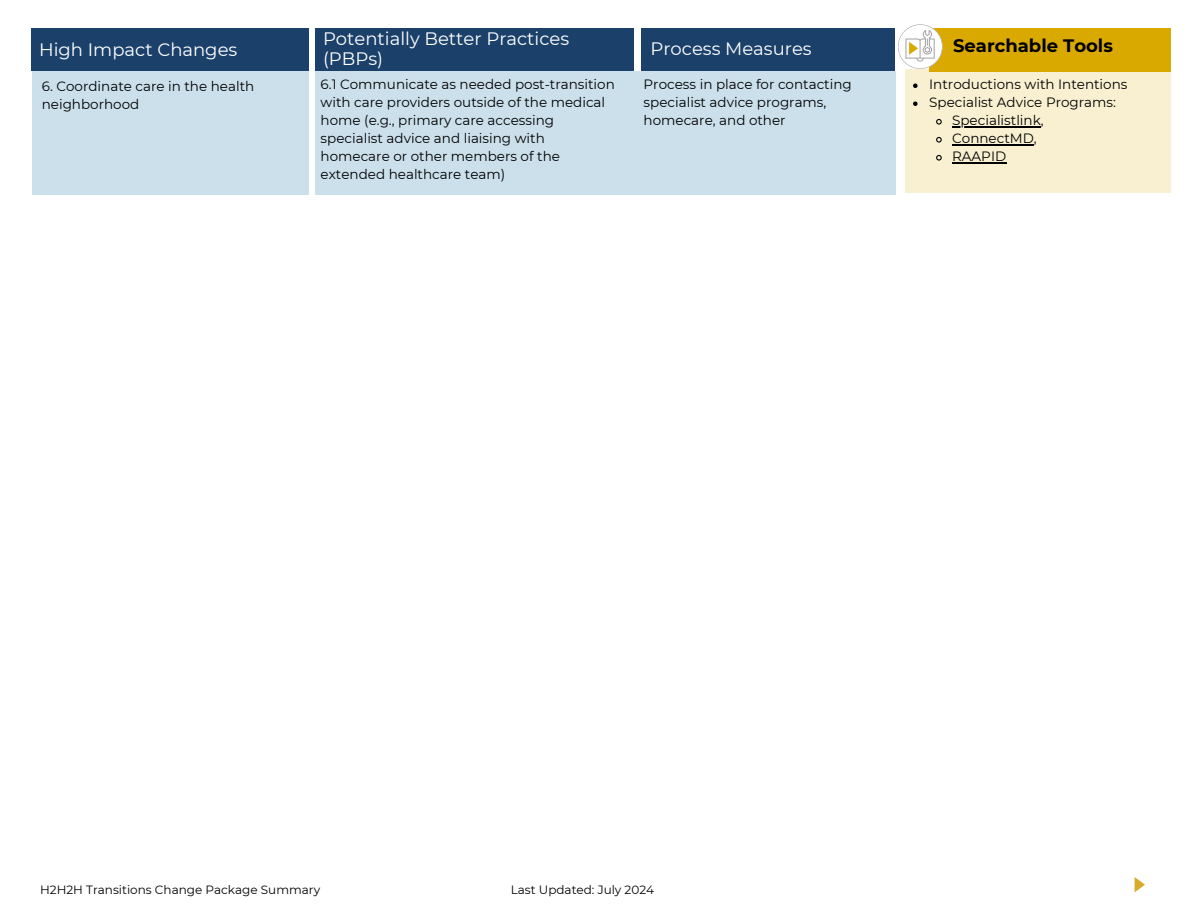
<style>
.page{position:relative;width:1188px;height:918px;background:#fff}
.page>*{position:absolute;margin:0;border:0;box-sizing:border-box;transform-origin:0 0}
.t1{font:18px/20.2px "Montserrat";color:#fff}
.t2{font:700 18px "Montserrat";color:#000}
.t3{font:13.5px/18px "Montserrat";color:#000}
.t4{font:12px "Montserrat";color:#000}
.s1{font-weight:400;color:#fff}
</style>
<div class="page">
<div style="left:31px;top:29px;width:277px;height:42px;background:#1b416b"></div>
<div style="left:315px;top:29px;width:318px;height:42px;background:#1b416b"></div>
<div style="left:641px;top:29px;width:254px;height:42px;background:#1b416b"></div>
<div style="left:905px;top:69px;width:265px;height:123px;background:#f8f0d1"></div>
<div style="left:32px;top:71px;width:276px;height:124px;background:#cce0ec"></div>
<div style="left:315px;top:71px;width:580px;height:124px;background:#cce0ec"></div>
<svg style="left:913px;top:83px;width:5px;height:5px"></svg>
<svg style="left:913px;top:101px;width:5px;height:5px"></svg>
<svg style="left:936px;top:119px;width:6px;height:6px"></svg>
<hr style="left:952px;top:126px;width:89px;height:1px;background:#000">
<svg style="left:936px;top:137px;width:6px;height:6px"></svg>
<hr style="left:952px;top:144px;width:82px;height:1px;background:#000">
<svg style="left:936px;top:155px;width:6px;height:6px"></svg>
<hr style="left:952px;top:162px;width:54px;height:1px;background:#000">
<svg style="left:1135px;top:877px;width:10px;height:15px"></svg>
<div style="left:929px;top:28px;width:241px;height:43px;background:#daa900"></div>
<svg style="left:898px;top:24px;width:45px;height:45px"></svg>
<div style="left:898px;top:24px;width:45px;height:45px;border:1px solid #a6a6a6;border-radius:50%"></div>
<svg style="left:905px;top:30px;width:29px;height:31px"></svg>
<h2 class="t1" style="left:39px;top:40px;width:200px">High Impact Changes</h2>
<h3 class="t1" style="left:323px;top:29px;width:248px">Potentially Better Practices (PBPs)</h3>
<h2 class="t1" style="left:651px;top:39px;width:163px">Process Measures</h2>
<p class="t2" style="left:907px;top:34px;width:207px"><span class="s1">Tools</span>Searchable Tools</p>
<p class="t3" style="left:42px;top:78px;width:214px">6. Coordinate care in the health neighborhood</p>
<p class="t3" style="left:644px;top:75px;width:210px">Process in place for contacting specialist advice programs, homecare, and other</p>
<h3 class="t3" style="left:321px;top:75px;width:296px">6.1 Communicate as needed post-transition with care providers outside of the medical home (e.g., primary care accessing specialist advice and liaising with homecare or other members of the extended healthcare team)</h3>
<p class="t3" style="left:929px;top:75px;width:200px">Introductions with Intentions</p>
<p class="t3" style="left:929px;top:93px;width:188px">Specialist Advice Programs:</p>
<h1 class="t3" style="left:952px;top:111px;width:93px">Specialistlink,</h1>
<h2 class="t3" style="left:952px;top:129px;width:86px">ConnectMD,</h2>
<p class="t3" style="left:952px;top:147px;width:56px">RAAPID</p>
<h2 class="t4" style="left:40px;top:883px;width:282px">H2H2H Transitions Change Package Summary</h2>
<h3 class="t4" style="left:511px;top:883px;width:145px">Last Updated: July 2024</h3>
</div>
